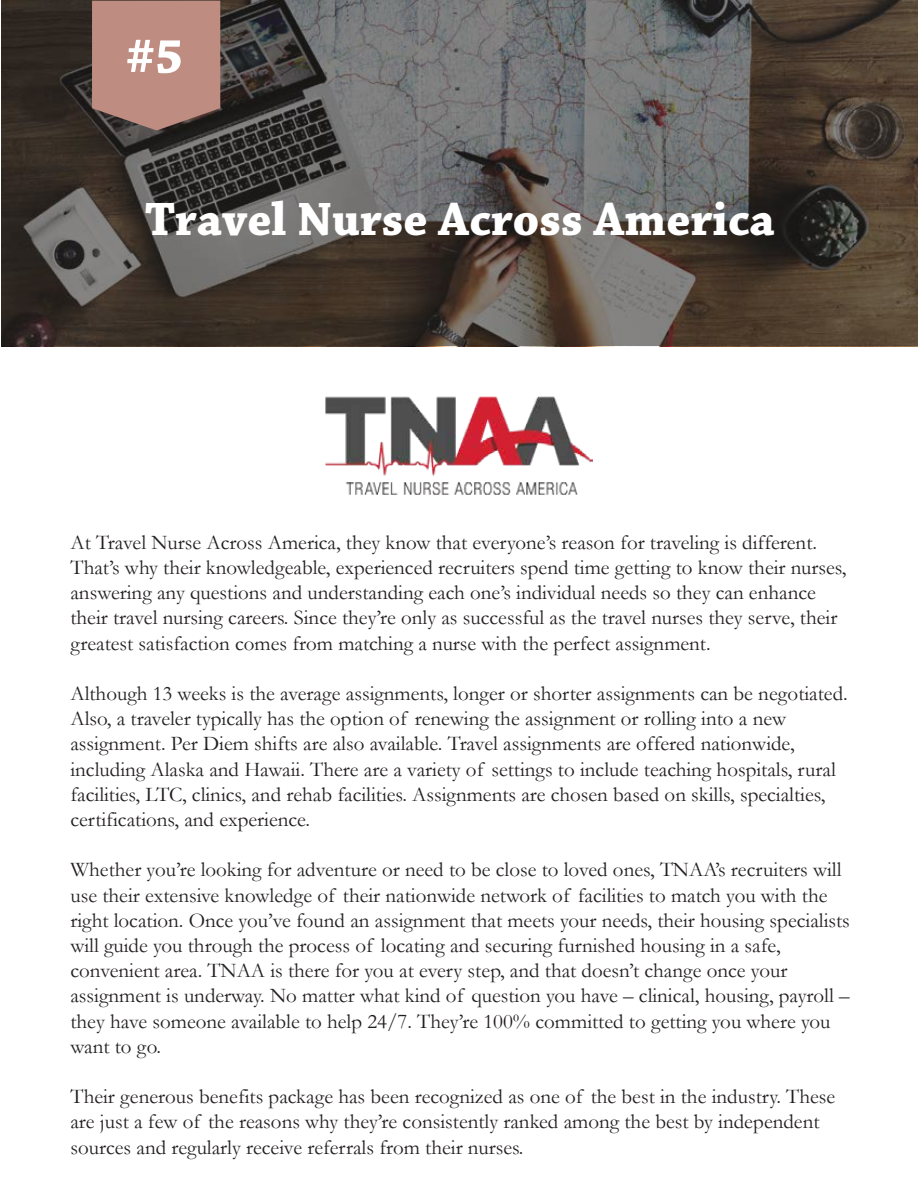
<style>
.page{position:relative;width:918px;height:1188px;background:#fff}
.page>*{position:absolute;margin:0;border:0;box-sizing:border-box;transform-origin:0 0}
.t1{font:700 51px "Chaparral Pro";color:#fff}
.t2{font:700 49.2px "Chaparral Pro";color:#fff}
.t3{font:21px/25.2px "Garamond";color:#231f20}
</style>
<div class="page">
<svg style="left:1px;top:0;width:917px;height:345px;background:#554f4a"></svg>
<svg style="left:92px;top:1px;width:128px;height:129px;background:#b28378"></svg>
<img style="left:326px;top:396px;width:267px;height:99px">
<h1 class="t1" style="left:126px;top:27px;width:59px">#5</h1>
<h2 class="t2" style="left:145px;top:191px;width:631px">Travel Nurse Across America</h2>
<p class="t3" style="left:70px;top:529px;width:778px">At Travel Nurse Across America, they know that everyone’s reason for traveling is different.<br>That’s why their knowledgeable, experienced recruiters spend time getting to know their nurses, answering any questions and understanding each one’s individual needs so they can enhance their travel nursing careers. Since they’re only as successful as the travel nurses they serve, their greatest satisfaction comes from matching a nurse with the perfect assignment.</p>
<p class="t3" style="left:70px;top:680px;width:779px">Although 13 weeks is the average assignments, longer or shorter assignments can be negotiated.<br>Also, a traveler typically has the option of renewing the assignment or rolling into a new assignment. Per Diem shifts are also available. Travel assignments are offered nationwide, including Alaska and Hawaii. There are a variety of settings to include teaching hospitals, rural facilities, LTC, clinics, and rehab facilities. Assignments are chosen based on skills, specialties, certifications, and experience.</p>
<p class="t3" style="left:70px;top:857px;width:781px">Whether you’re looking for adventure or need to be close to loved ones, TNAA’s recruiters will use their extensive knowledge of their nationwide network of facilities to match you with the right location. Once you’ve found an assignment that meets your needs, their housing specialists will guide you through the process of locating and securing furnished housing in a safe, convenient area. TNAA is there for you at every step, and that doesn’t change once your assignment is underway. No matter what kind of question you have – clinical, housing, payroll – they have someone available to help 24/7. They’re 100% committed to getting you where you want to go.</p>
<p class="t3" style="left:70px;top:1083px;width:766px">Their generous benefits package has been recognized as one of the best in the industry. These are just a few of the reasons why they’re consistently ranked among the best by independent sources and regularly receive referrals from their nurses.</p>
</div>
